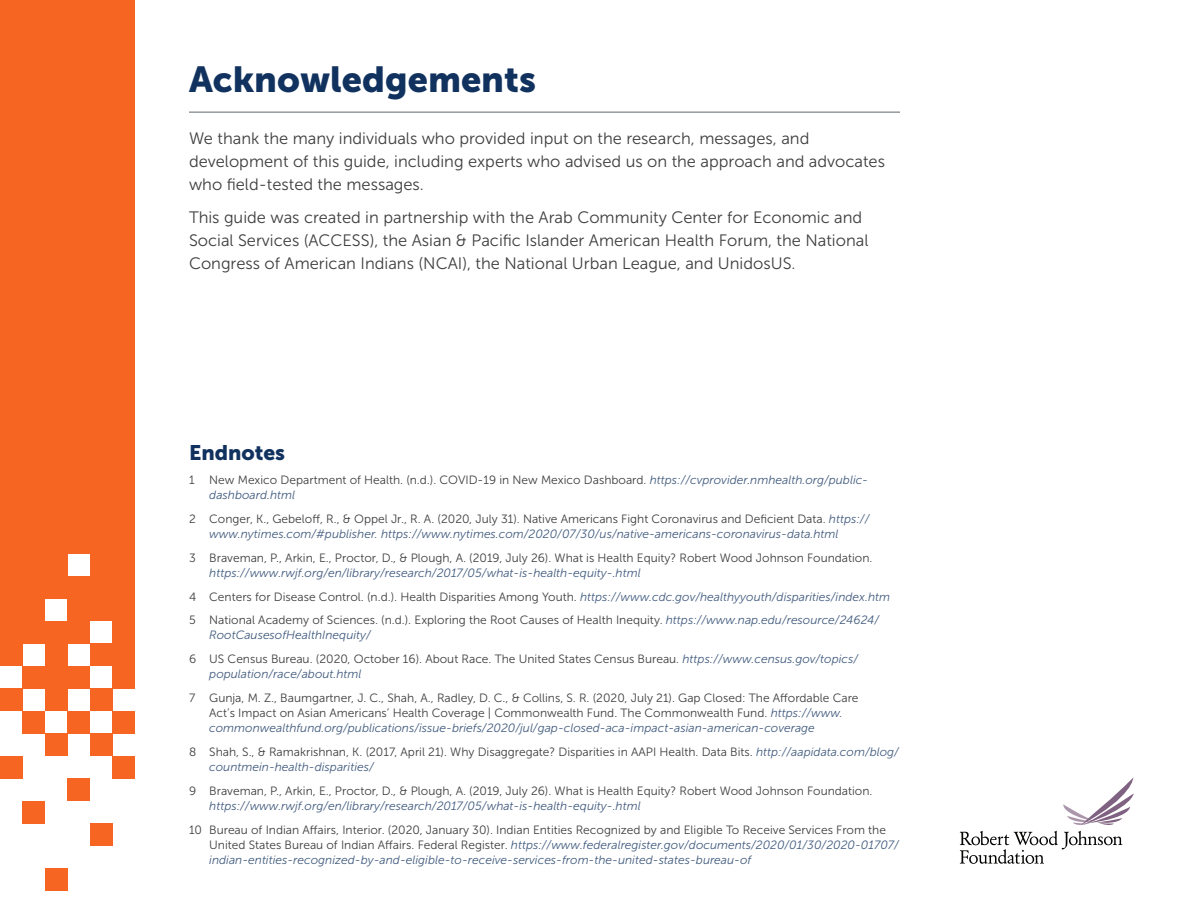
<style>
.page{position:relative;width:1188px;height:918px;background:#fff}
.page>*{position:absolute;margin:0;border:0;box-sizing:border-box;transform-origin:0 0}
.Chapter_Title{font:36px "Museo Sans 900";color:#11325e}
.Sidebar_Title{font:21px "Museo Sans 900";color:#11325e}
.Body_Copy{font:16.5px/23.2px "Museo Sans 300";color:#3e3e3f}
.Footnote{font:12px/15px "Museo Sans 300";color:#3e3e3f}
.Footnote-2{font:italic 12px/15px "Museo Sans 300";color:#415b7e}
.s1{font-style:italic;color:#415b7e}
.s2{font-style:normal;color:#3e3e3f}
</style>
<div class="page">
<hr style="left:189px;top:112px;width:711px;height:1px;background:#616870">
<svg style="left:960px;top:778px;width:174px;height:86px"></svg>
<div style="left:112px;top:531px;width:23px;height:23px;background:#f66522"></div>
<div style="left:0;top:0;width:135px;height:531px;background:#f66522"></div>
<div style="left:90px;top:531px;width:22px;height:23px;background:#f66522"></div>
<div style="left:68px;top:531px;width:22px;height:23px;background:#f66522"></div>
<div style="left:45px;top:531px;width:23px;height:23px;background:#f66522"></div>
<div style="left:22px;top:531px;width:23px;height:23px;background:#f66522"></div>
<div style="left:0;top:531px;width:22px;height:23px;background:#f66522"></div>
<div style="left:112px;top:554px;width:23px;height:22px;background:#f66522"></div>
<div style="left:90px;top:554px;width:22px;height:22px;background:#f66522"></div>
<div style="left:45px;top:554px;width:23px;height:22px;background:#f66522"></div>
<div style="left:22px;top:554px;width:23px;height:22px;background:#f66522"></div>
<div style="left:0;top:554px;width:22px;height:22px;background:#f66522"></div>
<div style="left:112px;top:576px;width:23px;height:22px;background:#f66522"></div>
<div style="left:90px;top:576px;width:22px;height:22px;background:#f66522"></div>
<div style="left:68px;top:576px;width:22px;height:22px;background:#f66522"></div>
<div style="left:45px;top:576px;width:23px;height:22px;background:#f66522"></div>
<div style="left:22px;top:576px;width:23px;height:22px;background:#f66522"></div>
<div style="left:0;top:576px;width:22px;height:22px;background:#f66522"></div>
<div style="left:112px;top:598px;width:23px;height:23px;background:#f66522"></div>
<div style="left:90px;top:598px;width:22px;height:23px;background:#f66522"></div>
<div style="left:68px;top:598px;width:22px;height:23px;background:#f66522"></div>
<div style="left:22px;top:598px;width:23px;height:23px;background:#f66522"></div>
<div style="left:0;top:598px;width:22px;height:23px;background:#f66522"></div>
<div style="left:112px;top:621px;width:23px;height:23px;background:#f66522"></div>
<div style="left:68px;top:621px;width:22px;height:23px;background:#f66522"></div>
<div style="left:45px;top:621px;width:23px;height:23px;background:#f66522"></div>
<div style="left:22px;top:621px;width:23px;height:23px;background:#f66522"></div>
<div style="left:0;top:621px;width:22px;height:23px;background:#f66522"></div>
<div style="left:112px;top:644px;width:23px;height:22px;background:#f66522"></div>
<div style="left:90px;top:644px;width:22px;height:22px;background:#f66522"></div>
<div style="left:45px;top:644px;width:23px;height:22px;background:#f66522"></div>
<div style="left:0;top:644px;width:22px;height:22px;background:#f66522"></div>
<div style="left:112px;top:666px;width:23px;height:22px;background:#f66522"></div>
<div style="left:68px;top:666px;width:22px;height:22px;background:#f66522"></div>
<div style="left:45px;top:666px;width:23px;height:22px;background:#f66522"></div>
<div style="left:22px;top:666px;width:23px;height:22px;background:#f66522"></div>
<div style="left:90px;top:688px;width:22px;height:23px;background:#f66522"></div>
<div style="left:45px;top:688px;width:23px;height:23px;background:#f66522"></div>
<div style="left:0;top:688px;width:22px;height:23px;background:#f66522"></div>
<div style="left:112px;top:711px;width:23px;height:23px;background:#f66522"></div>
<div style="left:68px;top:711px;width:22px;height:23px;background:#f66522"></div>
<div style="left:22px;top:711px;width:23px;height:23px;background:#f66522"></div>
<div style="left:90px;top:734px;width:22px;height:22px;background:#f66522"></div>
<div style="left:45px;top:734px;width:23px;height:22px;background:#f66522"></div>
<div style="left:112px;top:756px;width:23px;height:22px;background:#f66522"></div>
<div style="left:0;top:756px;width:22px;height:22px;background:#f66522"></div>
<div style="left:68px;top:778px;width:22px;height:23px;background:#f66522"></div>
<div style="left:22px;top:801px;width:23px;height:23px;background:#f66522"></div>
<div style="left:90px;top:824px;width:22px;height:22px;background:#f66522"></div>
<div style="left:45px;top:868px;width:23px;height:23px;background:#f66522"></div>
<p class="Chapter_Title" style="left:189px;top:58px;width:349px">Acknowledgements</p>
<p class="Body_Copy" style="left:189px;top:127px;width:698px">We thank the many individuals who provided input on the research, messages, and development of this guide, including experts who advised us on the approach and advocates who field-tested the messages.</p>
<p class="Body_Copy" style="left:189px;top:205px;width:681px">This guide was created in partnership with the Arab Community Center for Economic and<br>Social Services (ACCESS), the Asian &amp; Pacific Islander American Health Forum, the National<br>Congress of American Indians (NCAI), the National Urban League, and UnidosUS.</p>
<p class="Sidebar_Title" style="left:189px;top:441px;width:98px">Endnotes</p>
<p class="Footnote" style="left:209px;top:472px;width:660px;text-indent:-20px">1 New Mexico Department of Health. (n.d.). COVID-19 in New Mexico Dashboard. <span class="s1">https://cvprovider.nmhealth.org/public&shy;dashboard.html</span></p>
<p class="Footnote-2" style="left:209px;top:511px;width:662px;text-indent:-20px"><span class="s2">2 Conger, K., Gebeloff, R., &amp; Oppel Jr., R. A. (2020, July 31). Native Americans Fight Coronavirus and Deficient Data.</span> https:// www.nytimes.com/#publisher. https://www.nytimes.com/2020/07/30/us/native-americans-coronavirus-data.html</p>
<p class="Footnote" style="left:209px;top:550px;width:665px;text-indent:-20px">3 Braveman, P., Arkin, E., Proctor, D., &amp; Plough, A. (2019, July 26). What is Health Equity? Robert Wood Johnson Foundation. <span class="s1">https://www.rwjf.org/en/library/research/2017/05/what-is-health-equity-.html</span></p>
<p class="Footnote" style="left:189px;top:589px;width:703px">4 Centers for Disease Control. (n.d.). Health Disparities Among Youth. <span class="s1">https://www.cdc.gov/healthyyouth/disparities/index.htm</span></p>
<p class="Footnote" style="left:209px;top:613px;width:671px;text-indent:-20px">5 National Academy of Sciences. (n.d.). Exploring the Root Causes of Health Inequity. <span class="s1">https://www.nap.edu/resource/24624/<br>RootCausesofHealthInequity/</span></p>
<p class="Footnote" style="left:209px;top:652px;width:651px;text-indent:-20px">6 US Census Bureau. (2020, October 16). About Race. The United States Census Bureau. <span class="s1">https://www.census.gov/topics/ population/race/about.html</span></p>
<p class="Footnote" style="left:209px;top:691px;width:651px;text-indent:-20px">7 Gunja, M. Z., Baumgartner, J. C., Shah, A., Radley, D. C., &amp; Collins, S. R. (2020, July 21). Gap Closed: The Affordable Care<br>Act’s Impact on Asian Americans’ Health Coverage | Commonwealth Fund. The Commonwealth Fund. <span class="s1">https://www. commonwealthfund.org/publications/issue-briefs/2020/jul/gap-closed-aca-impact-asian-american-coverage</span></p>
<p class="Footnote" style="left:209px;top:745px;width:691px;text-indent:-20px">8 Shah, S., &amp; Ramakrishnan, K. (2017, April 21). Why Disaggregate? Disparities in AAPI Health. Data Bits. <span class="s1">http://aapidata.com/blog/ countmein-health-disparities/</span></p>
<p class="Footnote" style="left:209px;top:784px;width:665px;text-indent:-20px">9 Braveman, P., Arkin, E., Proctor, D., &amp; Plough, A. (2019, July 26). What is Health Equity? Robert Wood Johnson Foundation. <span class="s1">https://www.rwjf.org/en/library/research/2017/05/what-is-health-equity-.html</span></p>
<p class="Footnote" style="left:209px;top:822px;width:691px;text-indent:-20px">10 Bureau of Indian Affairs, Interior. (2020, January 30). Indian Entities Recognized by and Eligible To Receive Services From the<br>United States Bureau of Indian Affairs. Federal Register. <span class="s1">https://www.federalregister.gov/documents/2020/01/30/2020-01707/ indian-entities-recognized-by-and-eligible-to-receive-services-from-the-united-states-bureau-of</span></p>
</div>
